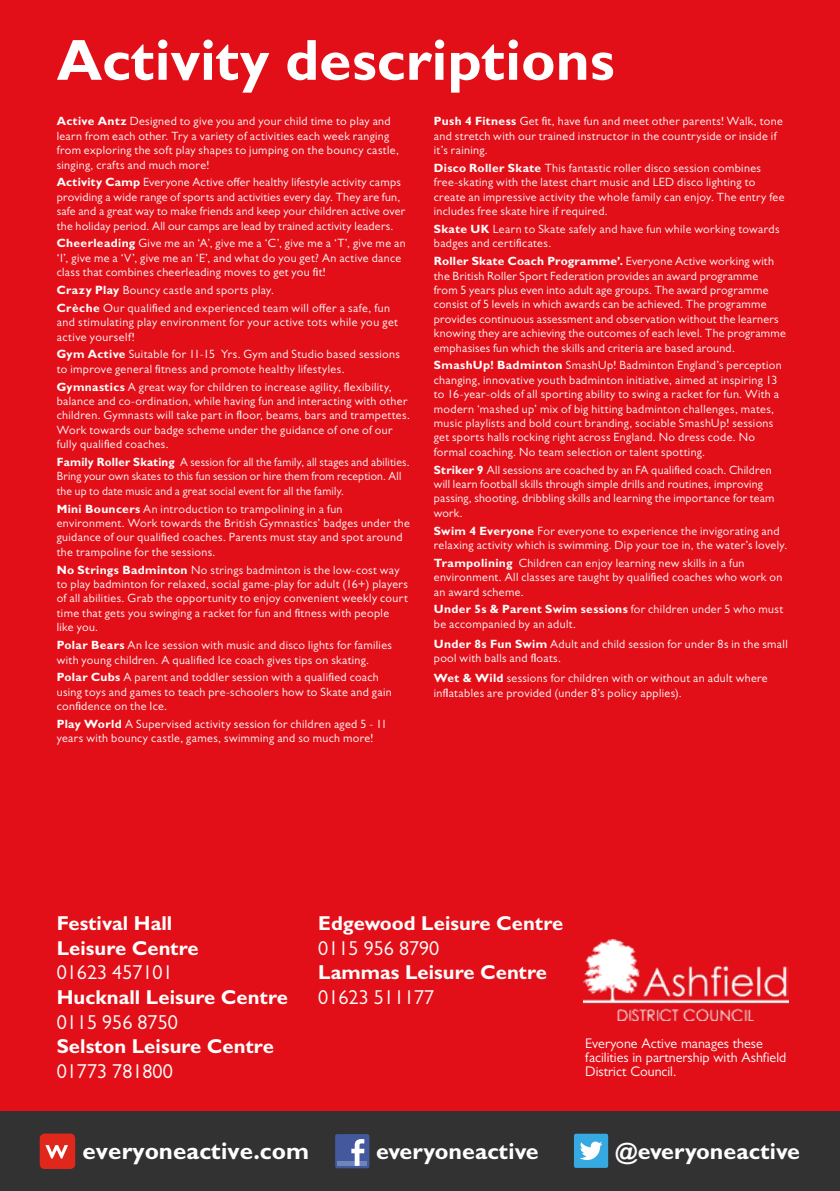
<style>
.page{position:relative;width:840px;height:1191px;background:#fff}
.page>*{position:absolute;margin:0;border:0;box-sizing:border-box;transform-origin:0 0}
.t1{font:700 58.2px "Gill Sans MT Pro";color:#fff}
.t2{font:700 24px "Gill Sans MT Pro";color:#fff}
.t3{font:700 23.2px "Gill Sans MT Pro";color:#fff}
.t4{font:700 20.2px/24.6px "Gill Sans MT Pro";color:#fff}
.t5{font:20.2px "Gill Sans MT Pro";color:#fff}
.t6{font:14px/14px "Gill Sans MT Pro";color:#fff}
.t7{font:12px/14.4px "Gill Sans MT Pro";letter-spacing:.03em;color:#fff}
.t8{font:12px/14.4px "Gill Sans MT Pro";letter-spacing:.03em;color:#fff;scale:.96 1}
.s1{font-weight:700}
</style>
<div class="page">
<div style="left:0;top:0;width:839px;height:1191px;background:#e30f18"></div>
<img style="left:583px;top:939px;width:205px;height:82px">
<div style="left:0;top:1111px;width:839px;height:80px;background:#333232"></div>
<div style="left:40px;top:1133px;width:35px;height:36px;background:#df271c;border-radius:5px"></div>
<svg style="left:45px;top:1145px;width:23px;height:13px"></svg>
<div style="left:573px;top:1133px;width:34px;height:34px;background:#35a9e0;border-radius:2px"></div>
<svg style="left:580px;top:1141px;width:22px;height:19px"></svg>
<div style="left:335px;top:1134px;width:34px;height:34px;background:#44589d;border-radius:2px"></div>
<hr style="left:337px;top:1161px;width:30px;height:4px;background:#6f85b8">
<svg style="left:351px;top:1139px;width:13px;height:26px"></svg>
<h1 class="t1" style="left:57px;top:24px;width:559px">Activity descriptions</h1>
<p class="t7" style="left:57px;top:114px;width:343px"><span class="s1">Active Antz</span> Designed to give you and your child time to play and learn from each other. Try a variety of activities each week ranging from exploring the soft play shapes to jumping on the bouncy castle, singing, crafts and much more!</p>
<p class="t7" style="left:57px;top:175px;width:350px"><span class="s1">Activity Camp</span> Everyone Active offer healthy lifestyle activity camps providing a wide range of sports and activities every day. They are fun, safe and a great way to make friends and keep your children active over the holiday period. All our camps are lead by trained activity leaders.</p>
<p class="t7" style="left:57px;top:236px;width:350px"><span class="s1">Cheerleading</span> Give me an ‘A’, give me a ‘C’, give me a ‘T’, give me an ‘I’, give me a ‘V’, give me an ‘E’, and what do you get? An active dance class that combines cheerleading moves to get you fit!</p>
<p class="t7" style="left:57px;top:281px;width:335px;line-height:17.8px"><span class="s1">Crazy Play</span> Bouncy castle and sports play.<br><span class="s1">Crèche</span> Our qualified and experienced team will offer a safe, fun</p>
<p class="t7" style="left:57px;top:315px;width:342px">and stimulating play environment for your active tots while you get active yourself!</p>
<p class="t7" style="left:57px;top:347px;width:344px"><span class="s1">Gym Active</span> Suitable for 11-15 Yrs. Gym and Studio based sessions to improve general fitness and promote healthy lifestyles.</p>
<p class="t7" style="left:57px;top:379px;width:354px"><span class="s1">Gymnastics</span> A great way for children to increase agility, flexibility, balance and co-ordination, while having fun and interacting with other children. Gymnasts will take part in floor, beams, bars and trampettes.<br>Work towards our badge scheme under the guidance of one of our fully qualified coaches.</p>
<p class="t8" style="left:57px;top:455px;width:369px"><span class="s1">Family Roller Skating</span> A session for all the family, all stages and abilities.<br>Bring your own skates to this fun session or hire them from reception. All the up to date music and a great social event for all the family.</p>
<p class="t7" style="left:57px;top:501px;width:354px"><span class="s1">Mini Bouncers</span> An introduction to trampolining in a fun environment. Work towards the British Gymnastics’ badges under the guidance of our qualified coaches. Parents must stay and spot around the trampoline for the sessions.</p>
<p class="t7" style="left:57px;top:562px;width:352px"><span class="s1">No Strings Badminton</span> No strings badminton is the low-cost way to play badminton for relaxed, social game-play for adult (16+) players of all abilities. Grab the opportunity to enjoy convenient weekly court time that gets you swinging a racket for fun and fitness with people like you.</p>
<p class="t7" style="left:57px;top:638px;width:336px"><span class="s1">Polar Bears</span> An Ice session with music and disco lights for families with young children. A qualified Ice coach gives tips on skating.</p>
<p class="t7" style="left:57px;top:670px;width:336px"><span class="s1">Polar Cubs</span> A parent and toddler session with a qualified coach using toys and games to teach pre-schoolers how to Skate and gain confidence on the Ice.</p>
<p class="t7" style="left:57px;top:716px;width:332px"><span class="s1">Play World</span> A Supervised activity session for children aged 5 - 11 years with bouncy castle, games, swimming and so much more!</p>
<p class="t7" style="left:433px;top:114px;width:350px"><span class="s1">Push 4 Fitness</span> Get fit, have fun and meet other parents! Walk, tone and stretch with our trained instructor in the countryside or inside if it’s raining.</p>
<p class="t7" style="left:433px;top:160px;width:352px"><span class="s1">Disco Roller Skate</span> This fantastic roller disco session combines free-skating with the latest chart music and LED disco lighting to create an impressive activity the whole family can enjoy. The entry fee includes free skate hire if required.</p>
<p class="t7" style="left:433px;top:221px;width:347px"><span class="s1">Skate UK</span> Learn to Skate safely and have fun while working towards badges and certificates.</p>
<p class="t7" style="left:433px;top:254px;width:353px"><span class="s1">Roller Skate Coach Programme’.</span> Everyone Active working with the British Roller Sport Federation provides an award programme<br>from 5 years plus even into adult age groups. The award programme consist of 5 levels in which awards can be achieved. The programme provides continuous assessment and observation without the learners knowing they are achieving the outcomes of each level. The programme emphasises fun which the skills and criteria are based around.</p>
<p class="t7" style="left:433px;top:358px;width:349px"><span class="s1">SmashUp! Badminton</span> SmashUp! Badminton England’s perception changing, innovative youth badminton initiative, aimed at inspiring 13 to 16-year-olds of all sporting ability to swing a racket for fun. With a modern ‘mashed up’ mix of big hitting badminton challenges, mates, music playlists and bold court branding, sociable SmashUp! sessions get sports halls rocking right across England. No dress code. No formal coaching. No team selection or talent spotting.</p>
<p class="t7" style="left:433px;top:462px;width:342px"><span class="s1">Striker 9</span> All sessions are coached by an FA qualified coach. Children will learn football skills through simple drills and routines, improving passing, shooting, dribbling skills and learning the importance for team work.</p>
<p class="t7" style="left:433px;top:523px;width:354px"><span class="s1">Swim 4 Everyone</span> For everyone to experience the invigorating and relaxing activity which is swimming. Dip your toe in, the water’s lovely.</p>
<p class="t7" style="left:433px;top:555px;width:350px"><span class="s1">Trampolining</span> Children can enjoy learning new skills in a fun environment. All classes are taught by qualified coaches who work on an award scheme.</p>
<p class="t7" style="left:433px;top:602px;width:350px"><span class="s1">Under 5s &amp; Parent Swim sessions</span> for children under 5 who must be accompanied by an adult.</p>
<p class="t7" style="left:433px;top:636px;width:355px"><span class="s1">Under 8s Fun Swim</span> Adult and child session for under 8s in the small pool with balls and floats.</p>
<p class="t7" style="left:433px;top:671px;width:335px"><span class="s1">Wet &amp; Wild</span> sessions for children with or without an adult where inflatables are provided (under 8’s policy applies).</p>
<h3 class="t4" style="left:57px;top:910px;width:144px">Festival Hall<br>Leisure Centre</h3>
<h3 class="t5" style="left:57px;top:960px;width:117px">01623 457101</h3>
<h3 class="t4" style="left:57px;top:984px;width:233px">Hucknall Leisure Centre</h3>
<h3 class="t5" style="left:57px;top:1009px;width:122px">0115 956 8750</h3>
<h3 class="t4" style="left:57px;top:1033px;width:219px">Selston Leisure Centre</h3>
<h3 class="t5" style="left:57px;top:1059px;width:117px">01773 781800</h3>
<h3 class="t4" style="left:318px;top:910px;width:246px">Edgewood Leisure Centre</h3>
<h3 class="t5" style="left:318px;top:935px;width:122px">0115 956 8790</h3>
<h3 class="t4" style="left:318px;top:959px;width:230px">Lammas Leisure Centre</h3>
<h3 class="t5" style="left:318px;top:985px;width:117px">01623 511177</h3>
<p class="t6" style="left:585px;top:1036px;width:202px">Everyone Active manages these facilities in partnership with Ashfield<br>District Council.</p>
<h2 class="t2" style="left:82px;top:1136px;width:228px">everyoneactive.com</h2>
<h3 class="t3" style="left:376px;top:1136px;width:164px">everyoneactive</h3>
<h3 class="t3" style="left:614px;top:1136px;width:186px">@everyoneactive</h3>
</div>
